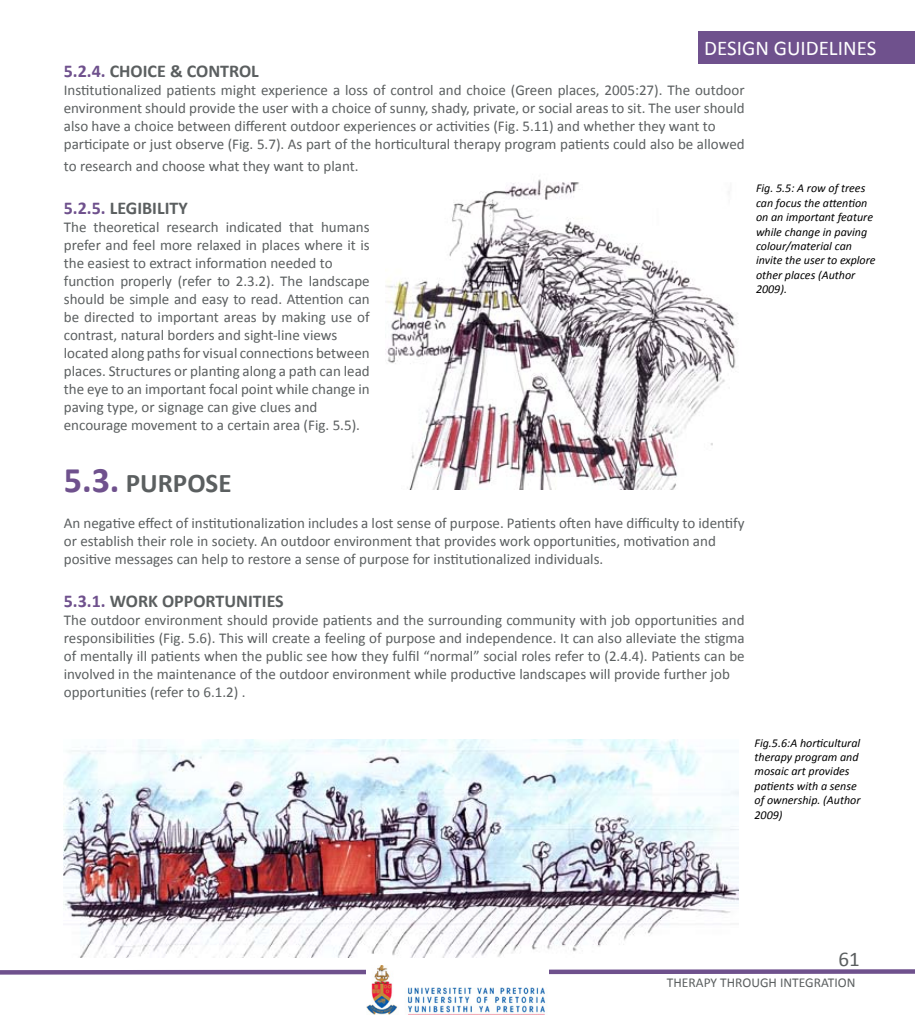
<style>
.page{position:relative;width:915px;height:1021px;background:#fff}
.page>*{position:absolute;margin:0;border:0;box-sizing:border-box;transform-origin:0 0}
.t1{font:700 27px "Calibri";color:#5b5f60}
.t2{font:21px "Calibri";color:#fff}
.t3{font:21px "Calibri";color:#5b5f60}
.t4{font:700 18px "Calibri";color:#5b5f60}
.t5{font:15px/18px "Calibri";color:#5b5f60}
.t6{font:13.5px "Calibri";color:#5b5f60}
.t7{font:italic 12px/14.4px "Calibri";color:#000}
.s1{color:#6f518d}
.s2{font-size:36px;color:#6f518d}
</style>
<div class="page">
<div style="left:698px;top:31px;width:216px;height:33px;background:#6f518d"></div>
<svg style="left:0;top:969px;width:914px;height:6px;background:#937ca9"></svg>
<img style="left:64px;top:739px;width:674px;height:218px">
<img style="left:385px;top:179px;width:354px;height:311px">
<img style="left:367px;top:965px;width:181px;height:49px">
<h2 class="t2" style="left:704px;top:35px;width:174px">DESIGN GUIDELINES</h2>
<p class="t4" style="left:64px;top:60px;width:196px"><span class="s1">5.2.4.</span> CHOICE &amp; CONTROL</p>
<p class="t5" style="left:64px;top:81px;width:682px">Institutionalized patients might experience a loss of control and choice (Green places, 2005:27). The outdoor environment should provide the user with a choice of sunny, shady, private, or social areas to sit. The user should also have a choice between different outdoor experiences or activities (Fig. 5.11) and whether they want to participate or just observe (Fig. 5.7). As part of the horticultural therapy program patients could also be allowed</p>
<p class="t5" style="left:64px;top:156px;width:296px">to research and choose what they want to plant.</p>
<p class="t4" style="left:64px;top:197px;width:125px"><span class="s1">5.2.5.</span> LEGIBILITY</p>
<p class="t5" style="left:64px;top:217px;width:307px">The theoretical research indicated that humans prefer and feel more relaxed in places where it is the easiest to extract information needed to function properly (refer to 2.3.2). The landscape should be simple and easy to read. Attention can be directed to important areas by making use of contrast, natural borders and sight-line views located along paths for visual connections between places. Structures or planting along a path can lead the eye to an important focal point while change in paving type, or signage can give clues and encourage movement to a certain area (Fig. 5.5).</p>
<h1 class="t1" style="left:64px;top:466px;width:169px"><span class="s2">5.3.</span> PURPOSE</h1>
<p class="t5" style="left:64px;top:513px;width:682px">An negative effect of institutionalization includes a lost sense of purpose. Patients often have difficulty to identify or establish their role in society. An outdoor environment that provides work opportunities, motivation and positive messages can help to restore a sense of purpose for institutionalized individuals.</p>
<p class="t4" style="left:64px;top:589px;width:221px"><span class="s1">5.3.1.</span> WORK OPPORTUNITIES</p>
<p class="t5" style="left:64px;top:610px;width:682px">The outdoor environment should provide patients and the surrounding community with job opportunities and responsibilities (Fig. 5.6). This will create a feeling of purpose and independence. It can also alleviate the stigma of mentally ill patients when the public see how they fulfil “normal” social roles refer to (2.4.4). Patients can be involved in the maintenance of the outdoor environment while productive landscapes will provide further job opportunities (refer to 6.1.2) .</p>
<p class="t7" style="left:755px;top:180px;width:121px">Fig. 5.5: A row of trees can focus the attention on an important feature while change in paving colour/material can invite the user to explore other places (Author<br>2009).</p>
<p class="t7" style="left:754px;top:735px;width:107px">Fig.5.6:A horticultural therapy program and mosaic art provides patients with a sense of ownership. (Author<br>2009)</p>
<h2 class="t3" style="left:838px;top:946px;width:23px">61</h2>
<p class="t6" style="left:666px;top:973px;width:190px">THERAPY THROUGH INTEGRATION</p>
</div>
